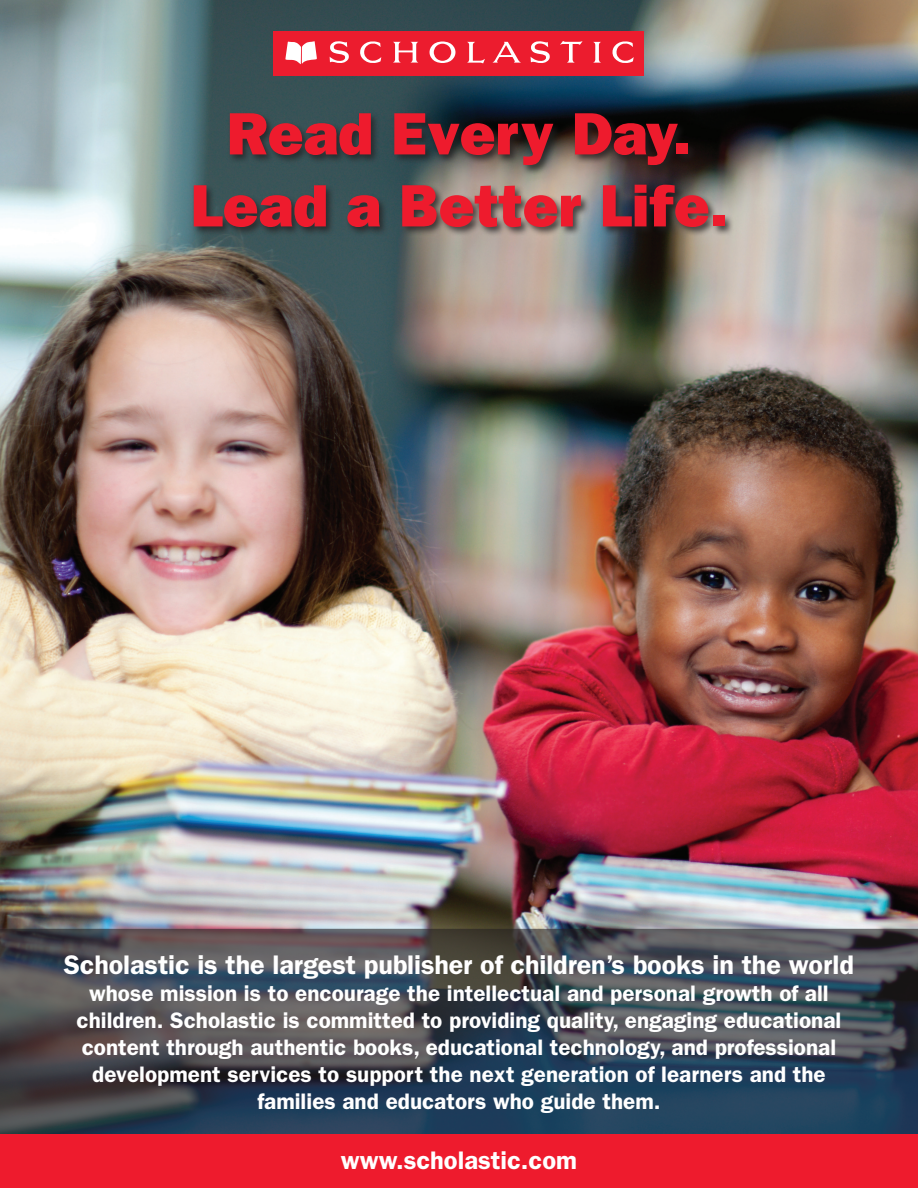
<style>
.page{position:relative;width:918px;height:1188px;background:#fff}
.page>*{position:absolute;margin:0;border:0;box-sizing:border-box;transform-origin:0 0}
.t1{font:60px/72px "ITC Franklin Gothic Std Hvy";color:#ee1b2d;text-align:center}
.t2{font:600 27px "ITC Franklin Gothic Std";letter-spacing:-.005em;color:#fff}
.t3{font:600 25.5px "ITC Franklin Gothic Std";color:#fff}
.t4{font:600 22.5px/27px "ITC Franklin Gothic Std";color:#fff;text-align:center}
</style>
<div class="page">
<img style="left:0;top:0;width:918px;height:929px">
<svg style="left:0;top:929px;width:918px;height:205px;background:#3e4855"></svg>
<div style="left:192px;top:111px;width:542px;height:126px;background:#231f20;opacity:.75"></div>
<div style="left:274px;top:32px;width:370px;height:44px;background:#ec1c2e"></div>
<svg style="left:285px;top:41px;width:32px;height:23px"></svg>
<svg style="left:330px;top:41px;width:19px;height:22px"></svg>
<svg style="left:360px;top:41px;width:21px;height:22px"></svg>
<svg style="left:393px;top:42px;width:25px;height:21px"></svg>
<svg style="left:467px;top:42px;width:18px;height:21px"></svg>
<svg style="left:531px;top:41px;width:19px;height:22px"></svg>
<svg style="left:560px;top:41px;width:23px;height:22px"></svg>
<svg style="left:593px;top:42px;width:8px;height:21px"></svg>
<svg style="left:612px;top:41px;width:22px;height:22px"></svg>
<svg style="left:430px;top:42px;width:25px;height:21px"></svg>
<svg style="left:493px;top:42px;width:28px;height:21px"></svg>
<hr style="left:0;top:1134px;width:2px;height:54px;background:#ee1b2d">
<div style="left:2px;top:1134px;width:916px;height:54px;background:#ee1b2d"></div>
<p class="t1" style="left:190px;top:98px;width:539px">Read Every Day.<br>Lead a Better Life.</p>
<p class="t2" style="left:64px;top:949px;width:792px">Scholastic is the largest publisher of children’s books in the world</p>
<p class="t4" style="left:77px;top:980px;width:766px">whose mission is to encourage the intellectual and personal growth of all children. Scholastic is committed to providing quality, engaging educational content through authentic books, educational technology, and professional development services to support the next generation of learners and the families and educators who guide them.</p>
<p class="t3" style="left:341px;top:1146px;width:238px">www.scholastic.com</p>
</div>
